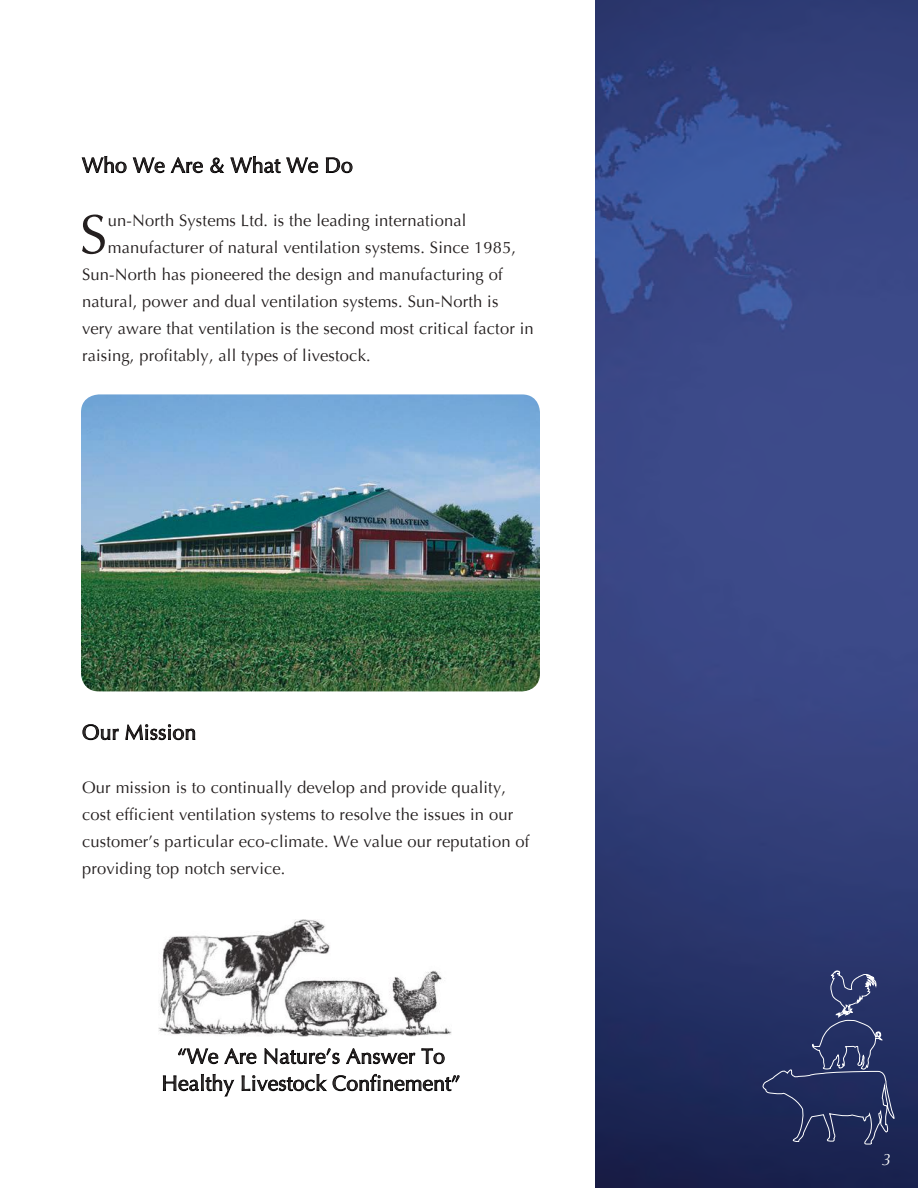
<style>
.page{position:relative;width:918px;height:1188px;background:#fff}
.page>*{position:absolute;margin:0;border:0;box-sizing:border-box;transform-origin:0 0}
.t1{font:55.95px "Optima";color:#241f1f}
.t2{font:21px/27px "Optima";letter-spacing:.01em;color:#241f1f;text-align:center}
.t3{font:16.5px/27px "Optima";letter-spacing:.01em;color:#241f1f}
.t4{font:italic 16.5px "Optima";color:#fff}
</style>
<div class="page">
<img style="left:595px;top:0;width:323px;height:1188px">
<svg style="left:762px;top:970px;width:136px;height:175px;background:#2c3767"></svg>
<svg style="left:81px;top:156px;width:122px;height:18px"></svg>
<svg style="left:210px;top:156px;width:108px;height:17px"></svg>
<svg style="left:326px;top:157px;width:27px;height:16px"></svg>
<svg style="left:82px;top:724px;width:37px;height:16px"></svg>
<svg style="left:125px;top:724px;width:71px;height:16px"></svg>
<svg style="left:178px;top:1048px;width:79px;height:17px"></svg>
<svg style="left:264px;top:1048px;width:181px;height:17px"></svg>
<svg style="left:163px;top:1074px;width:72px;height:23px"></svg>
<svg style="left:241px;top:1074px;width:219px;height:18px"></svg>
<img style="left:81px;top:394px;width:459px;height:297px">
<img style="left:158px;top:919px;width:294px;height:117px">
<p class="t2" style="left:82px;top:152px;width:272px">Who We Are &amp; What We Do</p>
<h1 class="t1" style="left:79px;top:202px;width:29px">S</h1>
<p class="t3" style="left:108px;top:208px;width:360px">un-North Systems Ltd. is the leading international</p>
<p class="t3" style="left:108px;top:235px;width:409px">manufacturer of natural ventilation systems. Since 1985,</p>
<p class="t3" style="left:82px;top:262px;width:422px">Sun-North has pioneered the design and manufacturing of</p>
<p class="t3" style="left:82px;top:289px;width:418px">natural, power and dual ventilation systems. Sun-North is</p>
<p class="t3" style="left:82px;top:316px;width:453px">very aware that ventilation is the second most critical factor in</p>
<p class="t3" style="left:82px;top:343px;width:290px">raising, profitably, all types of livestock.</p>
<p class="t2" style="left:82px;top:719px;width:116px">Our Mission</p>
<p class="t3" style="left:82px;top:775px;width:449px">Our mission is to continually develop and provide quality, cost efficient ventilation systems to resolve the issues in our customer’s particular eco-climate. We value our reputation of providing top notch service.</p>
<p class="t2" style="left:162px;top:1043px;width:301px">“We Are Nature’s Answer To<br>Healthy Livestock Confinement”</p>
<p class="t4" style="left:882px;top:1150px;width:11px">3</p>
</div>
